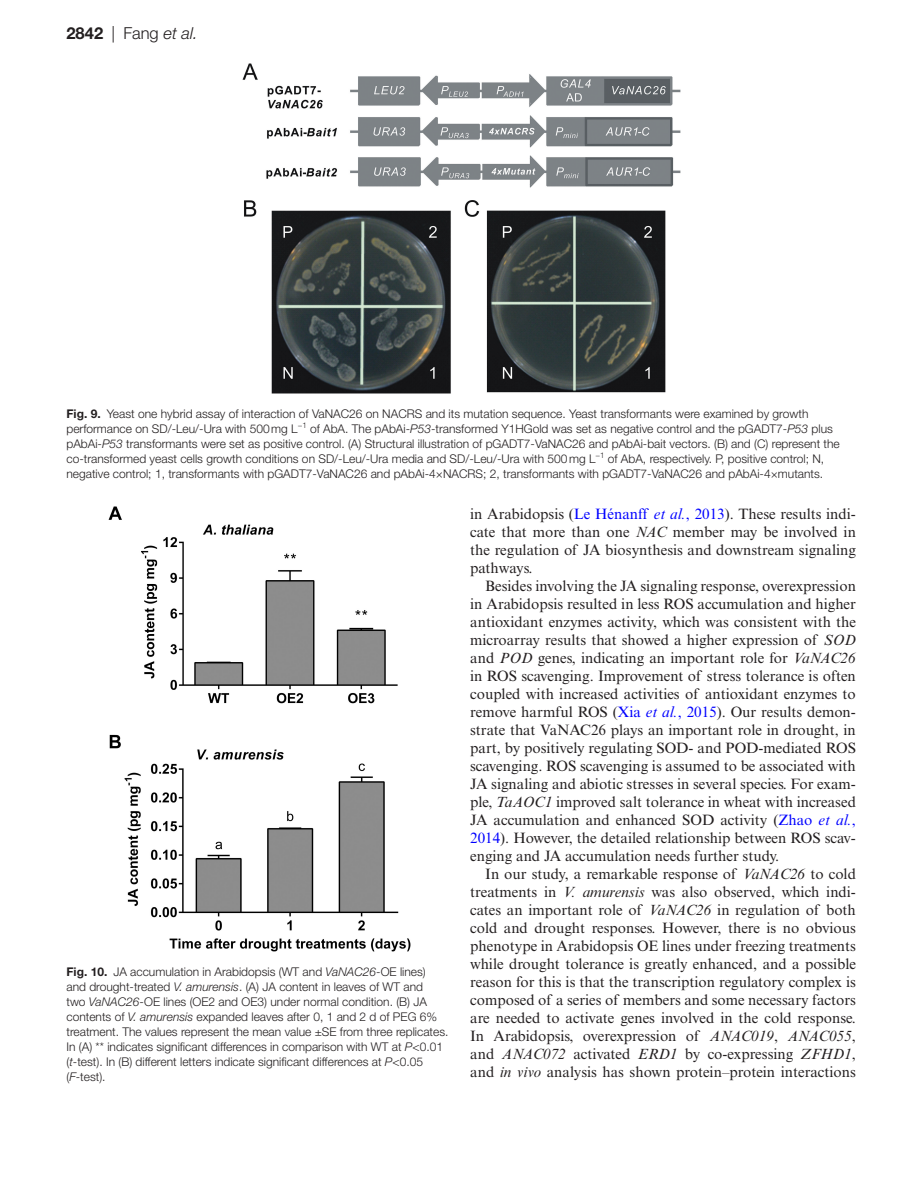
<style>
.page{position:relative;width:919px;height:1187px;background:#fff}
.page>*{position:absolute;margin:0;border:0;box-sizing:border-box;transform-origin:0 0}
.t1{font:300 16.5px "Helvetica Neue LT Std";color:#231f20}
.t2{font:15px/18px "Times New Roman MT Std";color:#231f20;text-align:justify}
.t3{font:300 12px/15px "Helvetica Neue LT Std";color:#231f20}
.s1{font-weight:700}
.s2{font-style:italic}
.s3{color:#00f}
.s4{font-style:italic;color:#00f}
</style>
<div class="page">
<img style="left:108px;top:506px;width:302px;height:445px">
<img style="left:242px;top:63px;width:438px;height:330px">
<p class="t1" style="left:66px;top:23px;width:133px"><span class="s1">2842</span> | Fang <span class="s2">et al.</span></p>
<p class="t3" style="left:66px;top:405px;width:774px"><span class="s1">Fig. 9.</span> Yeast one hybrid assay of interaction of VaNAC26 on NACRS and its mutation sequence. Yeast transformants were examined by growth performance on SD/-Leu/-Ura with 500mg L<sup>−1</sup> of AbA. The pAbAi-<span class="s2">P53</span>-transformed Y1HGold was set as negative control and the pGADT7-<span class="s2">P53</span> plus pAbAi-<span class="s2">P53</span> transformants were set as positive control. (A) Structural illustration of pGADT7-VaNAC26 and pAbAi-bait vectors. (B) and (C) represent the co-transformed yeast cells growth conditions on SD/-Leu/-Ura media and SD/-Leu/-Ura with 500mg L<sup>−1</sup> of AbA, respectively. P, positive control; N, negative control; 1, transformants with pGADT7-VaNAC26 and pAbAi-4×NACRS; 2, transformants with pGADT7-VaNAC26 and pAbAi-4×mutants.</p>
<p class="t3" style="left:66px;top:963px;width:383px"><span class="s1">Fig. 10.</span> JA accumulation in Arabidopsis (WT and <span class="s2">VaNAC26</span>-OE lines)<br>and drought-treated <span class="s2">V. amurensis</span>. (A) JA content in leaves of WT and<br>two <span class="s2">VaNAC26</span>-OE lines (OE2 and OE3) under normal condition. (B) JA contents of <span class="s2">V. amurensis</span> expanded leaves after 0, 1 and 2 d of PEG 6% treatment. The values represent the mean value ±SE from three replicates.<br>In (A) ** indicates significant differences in comparison with WT at <span class="s2">P</span>&lt;0.01 (<span class="s2">t</span>-test). In (B) different letters indicate significant differences at <span class="s2">P</span>&lt;0.05 (<span class="s2">F</span>-test).</p>
<p class="t2" style="left:470px;top:504px;width:387px">in Arabidopsis (<span class="s3">Le Hénanff</span> <span class="s4">et al.</span><span class="s3">, 2013</span>). These results indi&shy;cate that more than one <span class="s2">NAC</span> member may be involved in the regulation of JA biosynthesis and downstream signaling pathways.</p>
<p class="t2" style="left:470px;top:576px;width:387px;text-indent:15px">Besides involving the JA signaling response, overexpression in Arabidopsis resulted in less ROS accumulation and higher antioxidant enzymes activity, which was consistent with the microarray results that showed a higher expression of <span class="s2">SOD </span>and <span class="s2">POD</span> genes, indicating an important role for <span class="s2">VaNAC26 </span>in ROS scavenging. Improvement of stress tolerance is often coupled with increased activities of antioxidant enzymes to remove harmful ROS (<span class="s3">Xia</span> <span class="s4">et al.</span><span class="s3">, 2015</span>). Our results demon&shy;strate that VaNAC26 plays an important role in drought, in part, by positively regulating SOD- and POD-mediated ROS scavenging. ROS scavenging is assumed to be associated with JA signaling and abiotic stresses in several species. For exam&shy;ple, <span class="s2">TaAOC1</span> improved salt tolerance in wheat with increased JA accumulation and enhanced SOD activity (<span class="s3">Zhao</span> <span class="s4">et al.</span><span class="s3">, 2014</span>). However, the detailed relationship between ROS scav&shy;enging and JA accumulation needs further study.</p>
<p class="t2" style="left:470px;top:864px;width:387px;text-indent:15px">In our study, a remarkable response of <span class="s2">VaNAC26</span> to cold treatments in <span class="s2">V. amurensis</span> was also observed, which indi&shy;cates an important role of <span class="s2">VaNAC26</span> in regulation of both cold and drought responses. However, there is no obvious phenotype in Arabidopsis OE lines under freezing treatments while drought tolerance is greatly enhanced, and a possible reason for this is that the transcription regulatory complex is composed of a series of members and some necessary factors are needed to activate genes involved in the cold response.<br>In Arabidopsis, overexpression of <span class="s2">ANAC019</span>, <span class="s2">ANAC055</span>, and <span class="s2">ANAC072</span> activated <span class="s2">ERD1</span> by co-expressing <span class="s2">ZFHD1</span>, and <span class="s2">in vivo</span> analysis has shown protein–protein interactions</p>
</div>
